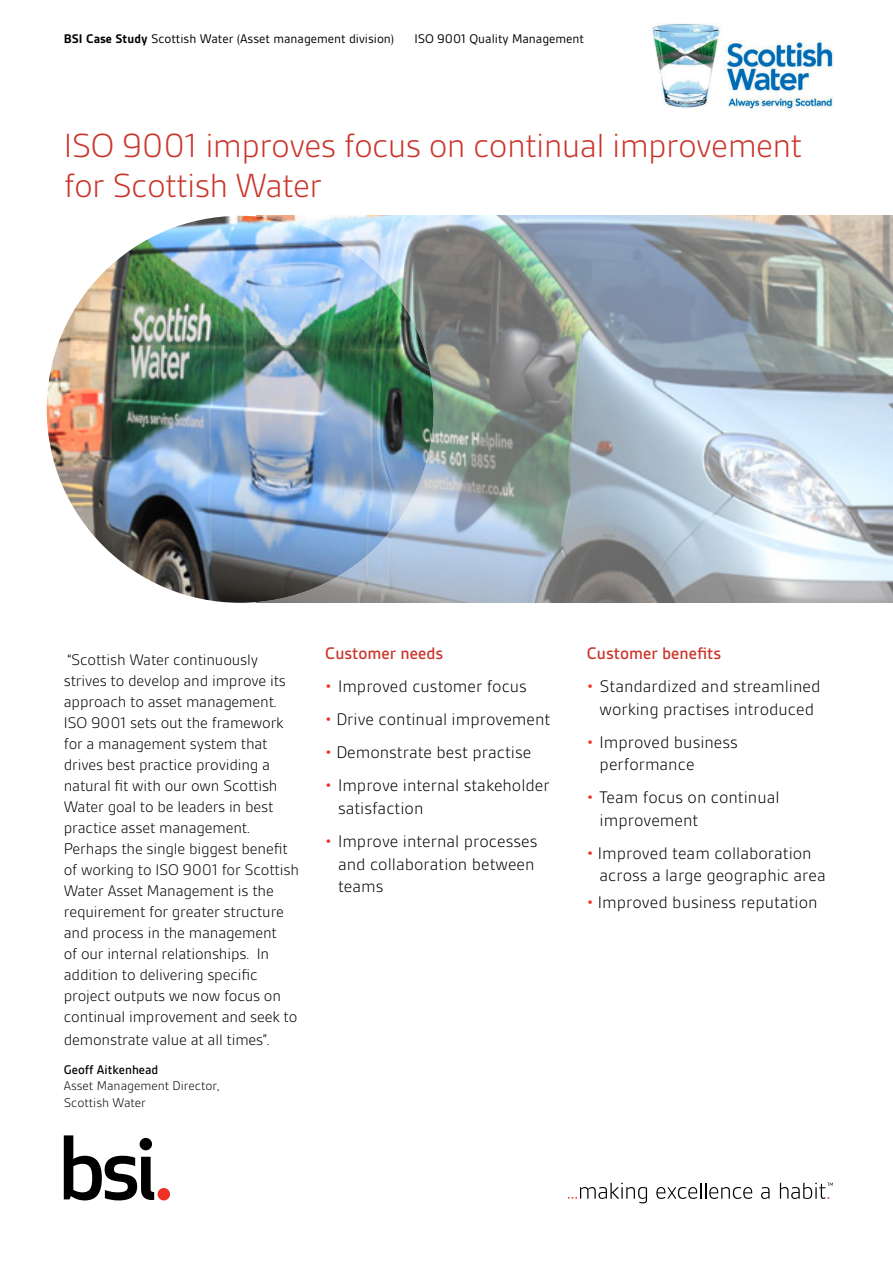
<style>
.page{position:relative;width:893px;height:1263px;background:#fff}
.page>*{position:absolute;margin:0;border:0;box-sizing:border-box;transform-origin:0 0}
.t1{font:300 36px/40.5px "BSI Gesta";letter-spacing:-.02em;color:#ca352c}
.t2{font:300 18px/22.5px "BSI Gesta";color:#000}
.t3{font:500 18px "BSI Gesta";color:#ca352c}
.t4{font:300 16.5px/21px "BSI Gesta";letter-spacing:-.01em;color:#000}
.t5{font:13.5px "BSI Gesta";color:#000}
.t6{font:300 13.5px/16.5px "BSI Gesta";color:#000}
.t7{font:500 13.5px "BSI Gesta";color:#000}
.s1{font-weight:700}
.s2{color:#ee3124}
</style>
<div class="page">
<svg style="left:64px;top:1135px;width:90px;height:65px"></svg>
<div style="left:158px;top:1188px;width:12px;height:12px;background:#ee3124;border-radius:50%"></div>
<svg style="left:568px;top:1182px;width:79px;height:21px"></svg>
<svg style="left:656px;top:1183px;width:96px;height:16px"></svg>
<svg style="left:761px;top:1187px;width:8px;height:12px"></svg>
<svg style="left:780px;top:1182px;width:53px;height:17px"></svg>
<img style="left:257px;top:216px;width:636px;height:387px">
<img style="left:47px;top:216px;width:387px;height:387px;border-radius:193px">
<img style="left:651px;top:23px;width:183px;height:88px">
<p class="t5" style="left:64px;top:31px;width:332px"><span class="s1">BSI Case Study</span> Scottish Water (Asset management division)</p>
<p class="t5" style="left:414px;top:31px;width:171px">ISO 9001 Quality Management</p>
<h1 class="t1" style="left:64px;top:125px;width:740px">ISO 9001 improves focus on continual improvement for Scottish Water</h1>
<p class="t4" style="left:64px;top:649px;width:237px">“Scottish Water continuously strives to develop and improve its approach to asset management.<br>ISO 9001 sets out the framework for a management system that drives best practice providing a natural fit with our own Scottish<br>Water goal to be leaders in best practice asset management.<br>Perhaps the single biggest benefit of working to ISO 9001 for Scottish<br>Water Asset Management is the requirement for greater structure and process in the management<br>of our internal relationships. In addition to delivering specific project outputs we now focus on continual improvement and seek to</p>
<p class="t4" style="left:64px;top:1029px;width:207px">demonstrate value at all times”.</p>
<p class="t7" style="left:64px;top:1062px;width:96px">Geoff Aitkenhead</p>
<p class="t6" style="left:64px;top:1078px;width:157px">Asset Management Director,<br>Scottish Water</p>
<p class="t3" style="left:325px;top:644px;width:119px">Customer needs</p>
<p class="t2" style="left:325px;top:675px;width:203px"><span class="s2">•</span> Improved customer focus</p>
<p class="t2" style="left:325px;top:708px;width:227px"><span class="s2">•</span> Drive continual improvement</p>
<p class="t2" style="left:325px;top:741px;width:208px"><span class="s2">•</span> Demonstrate best practise</p>
<p class="t2" style="left:338px;top:774px;width:213px;text-indent:-13px"><span class="s2">•</span> Improve internal stakeholder satisfaction</p>
<p class="t2" style="left:338px;top:830px;width:201px;text-indent:-13px"><span class="s2">•</span> Improve internal processes and collaboration between teams</p>
<p class="t3" style="left:587px;top:644px;width:136px">Customer benefits</p>
<p class="t2" style="left:587px;top:675px;width:235px;text-align:center"><span class="s2">•</span> Standardized and streamlined working practises introduced</p>
<p class="t2" style="left:600px;top:731px;width:140px;text-indent:-13px"><span class="s2">•</span> Improved business performance</p>
<p class="t2" style="left:600px;top:786px;width:181px;text-indent:-13px"><span class="s2">•</span> Team focus on continual improvement</p>
<p class="t2" style="left:600px;top:842px;width:228px;text-indent:-13px"><span class="s2">•</span> Improved team collaboration across a large geographic area</p>
<p class="t2" style="left:587px;top:891px;width:232px"><span class="s2">•</span> Improved business reputation</p>
</div>
